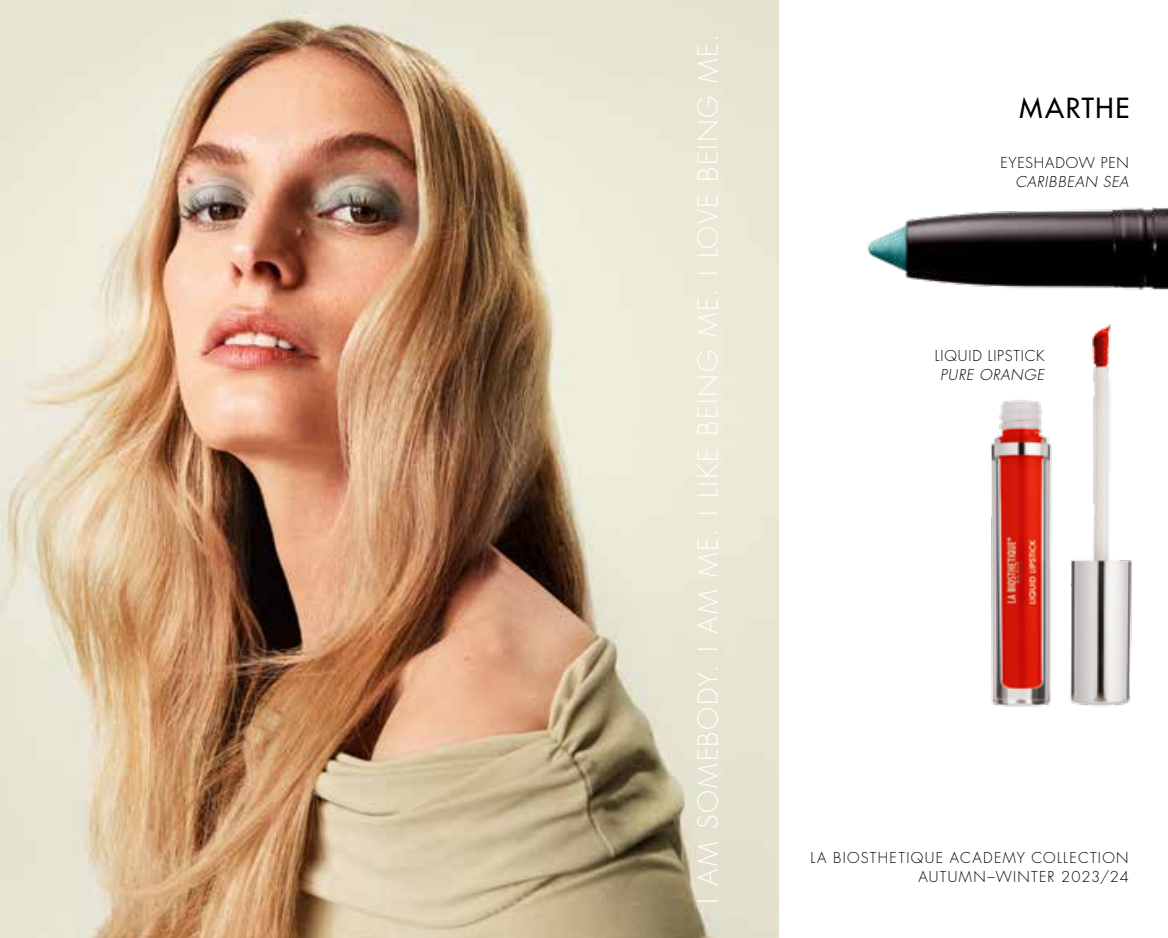
<style>
.page{position:relative;width:1168px;height:938px;background:#fff}
.page>*{position:absolute;margin:0;border:0;box-sizing:border-box;transform-origin:0 0}
.t1{font:300 27px "Futura Std";letter-spacing:.07em;color:#fff}
.t2{font:500 27px "Futura Std";letter-spacing:.065em;color:#000}
.t3{font:300 14.62px/19.1px "Futura Std";letter-spacing:.075em;color:#000;text-align:right}
.t4{font:italic 300 14.62px "Futura Std";letter-spacing:.05em;color:#000}
.t5{font:300 14.62px "Futura Std";letter-spacing:.05em;color:#000}
</style>
<div class="page">
<img style="left:0;top:0;width:778px;height:938px">
<img style="left:866px;top:207px;width:301px;height:83px">
<img style="left:991px;top:324px;width:141px;height:383px">
<h1 class="t1" style="left:691px;top:903px;width:871px;rotate:-90deg">I AM SOMEBODY. I AM ME. I LIKE BEING ME. I LOVE BEING ME.</h1>
<h1 class="t2" style="left:1019px;top:91px;width:111px">MARTHE</h1>
<p class="t5" style="left:1000px;top:153px;width:130px">EYESHADOW PEN</p>
<p class="t4" style="left:1015px;top:172px;width:114px">CARIBBEAN SEA</p>
<p class="t3" style="left:934px;top:346px;width:111px">LIQUID LIPSTICK</p>
<p class="t4" style="left:940px;top:365px;width:105px">PURE ORANGE</p>
<p class="t3" style="left:810px;top:848px;width:320px">LA BIOSTHETIQUE ACADEMY COLLECTION<br>AUTUMN–WINTER 2023/24</p>
</div>
